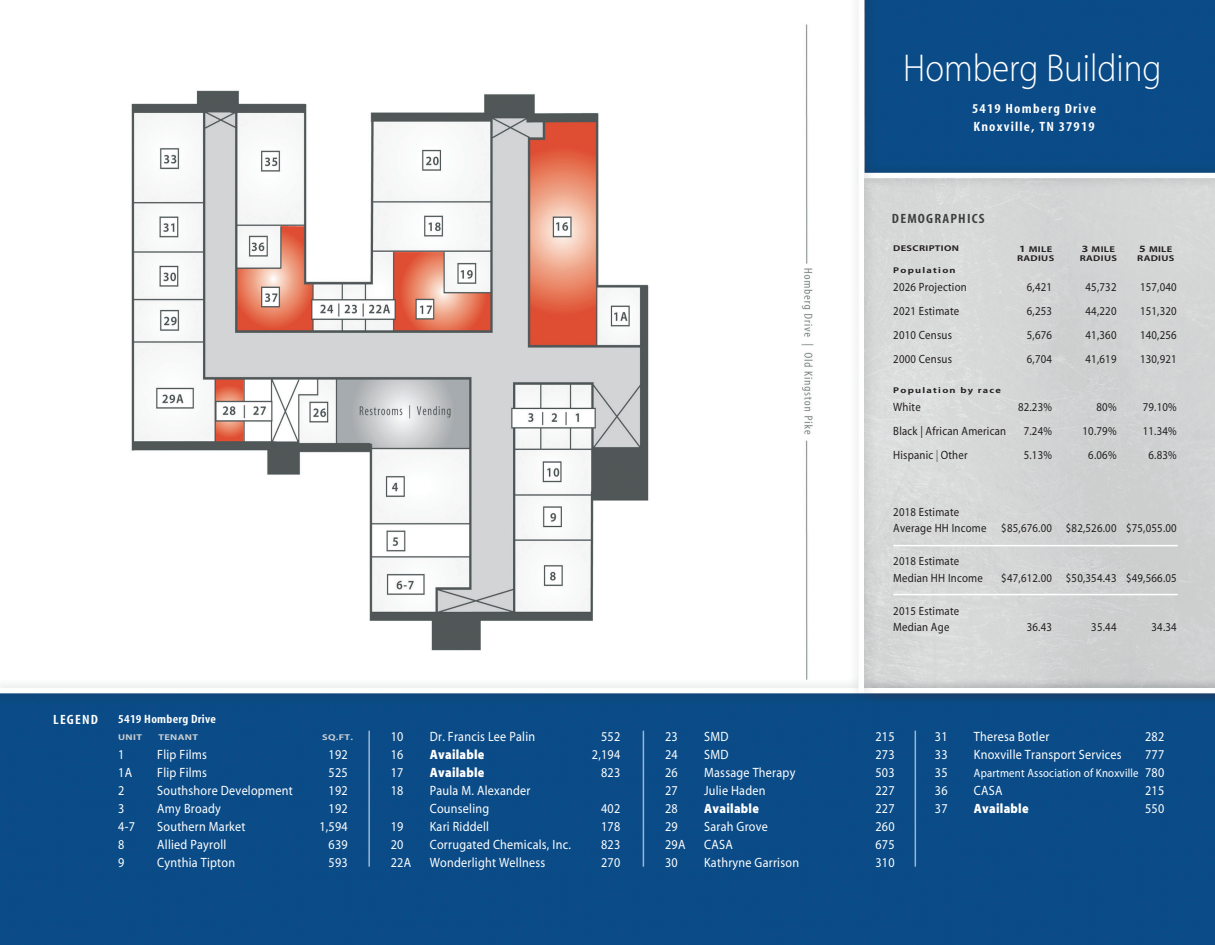
<style>
.page{position:relative;width:1215px;height:945px;background:#fff}
.page>*{position:absolute;margin:0;border:0;box-sizing:border-box;transform-origin:0 0}
.t1{font:300 39px "Sun Myriad";color:#fff;scale:.9 1}
.t2{font:13.5px/18px "Sun Myriad";letter-spacing:.02em;color:#fff;scale:.9 1}
.t3{font:700 condensed 13.5px/18px "Sun Myriad";letter-spacing:.08em;color:#fff;scale:1.11 1}
.t4{font:900 13.5px "Sun Myriad";letter-spacing:.02em;color:#fff;scale:.9 1}
.t5{font:700 condensed 13.5px "Sun Myriad";letter-spacing:.08em;color:#3e3e3f;scale:1.11 1}
.t6{font:700 condensed 12.15px "Sun Myriad";letter-spacing:.02em;color:#fff;scale:1.11 1}
.t7{font:12px/16.5px "Sun Myriad";letter-spacing:.02em;color:#231f20;scale:.9 1}
.t8{font:12px "Sun Myriad";letter-spacing:.02em;color:#fff;scale:.9 1}
.t9{font:700 8.4px/9px "Sun Myriad";letter-spacing:.03em;color:#231f20;scale:1.25 1}
.t10{font:700 8.4px "Sun Myriad";letter-spacing:.12em;color:#231f20;scale:1.25 1}
.t11{font:700 8.4px "Sun Myriad";letter-spacing:.03em;color:#d1d2d4;scale:1.25 1}
.s1{font-size:9.6px}
.s2{font-weight:300;font-stretch:condensed}
.s3{font-size:13.5px}
</style>
<div class="page">
<img style="left:0;top:0;width:1215px;height:945px">
<hr style="left:368px;top:731px;width:2px;height:136px;background:#fff">
<hr style="left:643px;top:731px;width:1px;height:136px;background:#fff">
<hr style="left:893px;top:545px;width:285px;height:1px;background:#fff">
<hr style="left:893px;top:594px;width:285px;height:1px;background:#fff">
<hr style="left:915px;top:731px;width:1px;height:136px;background:#fff">
<p class="t3" style="left:53px;top:711px;width:42px">LEGEND</p>
<p class="t6" style="left:118px;top:713px;width:90px">5419 Homberg Drive</p>
<p class="t11" style="left:118px;top:732px;width:20px">UNIT</p>
<p class="t11" style="left:159px;top:733px;width:33px">TENANT</p>
<p class="t11" style="left:322px;top:733px;width:26px">SQ.FT.</p>
<p class="t2" style="left:118px;top:746px;width:8px">1</p>
<p class="t2" style="left:157px;top:746px;width:57px">Flip Films</p>
<p class="t2" style="left:329px;top:746px;width:23px">192</p>
<p class="t2" style="left:118px;top:764px;width:17px">1A</p>
<p class="t2" style="left:157px;top:764px;width:57px">Flip Films</p>
<p class="t2" style="left:329px;top:764px;width:23px">525</p>
<p class="t2" style="left:118px;top:782px;width:8px">2</p>
<p class="t2" style="left:157px;top:782px;width:152px">Southshore Development</p>
<p class="t2" style="left:329px;top:782px;width:23px">192</p>
<p class="t2" style="left:118px;top:800px;width:8px">3</p>
<p class="t2" style="left:157px;top:800px;width:72px">Amy Broady</p>
<p class="t2" style="left:329px;top:800px;width:23px">192</p>
<p class="t2" style="left:118px;top:818px;width:20px">4-7</p>
<p class="t2" style="left:157px;top:818px;width:100px">Southern Market</p>
<p class="t2" style="left:319px;top:818px;width:33px">1,594</p>
<p class="t2" style="left:118px;top:836px;width:8px">8</p>
<p class="t2" style="left:157px;top:836px;width:78px">Allied Payroll</p>
<p class="t2" style="left:329px;top:836px;width:23px">639</p>
<p class="t2" style="left:118px;top:854px;width:8px">9</p>
<p class="t2" style="left:157px;top:854px;width:88px">Cynthia Tipton</p>
<p class="t2" style="left:329px;top:854px;width:23px">593</p>
<p class="t2" style="left:391px;top:728px;width:16px">10</p>
<p class="t2" style="left:430px;top:728px;width:119px">Dr. Francis Lee Palin</p>
<p class="t2" style="left:601px;top:728px;width:23px">552</p>
<p class="t2" style="left:391px;top:746px;width:16px">16</p>
<p class="t4" style="left:430px;top:747px;width:62px">Available</p>
<p class="t2" style="left:592px;top:746px;width:33px">2,194</p>
<p class="t2" style="left:391px;top:764px;width:16px">17</p>
<p class="t4" style="left:430px;top:765px;width:62px">Available</p>
<p class="t2" style="left:601px;top:764px;width:23px">823</p>
<p class="t2" style="left:391px;top:782px;width:16px">18</p>
<p class="t2" style="left:430px;top:782px;width:113px">Paula M. Alexander<br>Counseling</p>
<p class="t2" style="left:601px;top:800px;width:23px">402</p>
<p class="t2" style="left:391px;top:818px;width:16px">19</p>
<p class="t2" style="left:430px;top:818px;width:67px">Kari Riddell</p>
<p class="t2" style="left:601px;top:818px;width:23px">178</p>
<p class="t2" style="left:391px;top:836px;width:16px">20</p>
<p class="t2" style="left:430px;top:836px;width:158px">Corrugated Chemicals, Inc.</p>
<p class="t2" style="left:601px;top:836px;width:23px">823</p>
<p class="t2" style="left:391px;top:854px;width:24px">22A</p>
<p class="t2" style="left:430px;top:854px;width:130px">Wonderlight Wellness</p>
<p class="t2" style="left:601px;top:854px;width:23px">270</p>
<h1 class="t1" style="left:903px;top:49px;width:289px">Homberg Building</h1>
<p class="t3" style="left:972px;top:100px;width:113px">5419 Homberg Drive<br>Knoxville, TN 37919</p>
<p class="t5" style="left:892px;top:212px;width:85px">DEMOGRAPHICS</p>
<p class="t9" style="left:893px;top:244px;width:54px">DESCRIPTION</p>
<p class="t9" style="left:1017px;top:245px;width:31px"><span class="s1">1</span> MILE<br>RADIUS</p>
<p class="t9" style="left:1080px;top:245px;width:31px"><span class="s1">3</span> MILE<br>RADIUS</p>
<p class="t9" style="left:1137px;top:245px;width:31px"><span class="s1">5</span> MILE<br>RADIUS</p>
<p class="t10" style="left:893px;top:265px;width:51px">Population</p>
<p class="t7" style="left:893px;top:279px;width:83px">2026 Projection</p>
<p class="t7" style="left:1027px;top:279px;width:30px">6,421</p>
<p class="t7" style="left:1086px;top:279px;width:36px">45,732</p>
<p class="t7" style="left:1140px;top:279px;width:42px">157,040</p>
<p class="t7" style="left:893px;top:303px;width:75px">2021 Estimate</p>
<p class="t7" style="left:1027px;top:303px;width:30px">6,253</p>
<p class="t7" style="left:1086px;top:303px;width:36px">44,220</p>
<p class="t7" style="left:1140px;top:303px;width:42px">151,320</p>
<p class="t7" style="left:893px;top:327px;width:67px">2010 Census</p>
<p class="t7" style="left:1027px;top:327px;width:30px">5,676</p>
<p class="t7" style="left:1086px;top:327px;width:36px">41,360</p>
<p class="t7" style="left:1140px;top:327px;width:42px">140,256</p>
<p class="t7" style="left:893px;top:351px;width:67px">2000 Census</p>
<p class="t7" style="left:1027px;top:351px;width:30px">6,704</p>
<p class="t7" style="left:1086px;top:351px;width:36px">41,619</p>
<p class="t7" style="left:1140px;top:351px;width:42px">130,921</p>
<p class="t7" style="left:893px;top:399px;width:32px">White</p>
<p class="t7" style="left:1018px;top:399px;width:39px">82.23%</p>
<p class="t7" style="left:1096px;top:399px;width:24px">80%</p>
<p class="t7" style="left:1143px;top:399px;width:39px">79.10%</p>
<p class="t7" style="left:893px;top:423px;width:127px">Black | African American</p>
<p class="t7" style="left:1024px;top:423px;width:33px">7.24%</p>
<p class="t7" style="left:1083px;top:423px;width:39px">10.79%</p>
<p class="t7" style="left:1143px;top:423px;width:39px">11.34%</p>
<p class="t7" style="left:893px;top:447px;width:84px">Hispanic <span class="s2">|</span> Other</p>
<p class="t7" style="left:1024px;top:447px;width:33px">5.13%</p>
<p class="t7" style="left:1088px;top:447px;width:33px">6.06%</p>
<p class="t7" style="left:1149px;top:447px;width:33px">6.83%</p>
<p class="t10" style="left:893px;top:386px;width:88px">Population by race</p>
<p class="t7" style="left:893px;top:504px;width:317px">2018 Estimate<br>Average HH Income $85,676.00 $82,526.00 $75,055.00</p>
<p class="t7" style="left:893px;top:554px;width:101px">2018 Estimate<br>Median HH Income</p>
<p class="t7" style="left:1001px;top:570px;width:196px">$47,612.00 $50,354.43 $49,566.05</p>
<p class="t7" style="left:893px;top:603px;width:75px">2015 Estimate<br>Median Age</p>
<p class="t7" style="left:1027px;top:620px;width:30px">36.43</p>
<p class="t7" style="left:1091px;top:620px;width:30px">35.44</p>
<p class="t7" style="left:1152px;top:620px;width:30px">34.34</p>
<p class="t2" style="left:665px;top:728px;width:16px">23</p>
<p class="t2" style="left:704px;top:728px;width:29px">SMD</p>
<p class="t2" style="left:875px;top:728px;width:23px">215</p>
<p class="t2" style="left:665px;top:746px;width:16px">24</p>
<p class="t2" style="left:704px;top:746px;width:29px">SMD</p>
<p class="t2" style="left:875px;top:746px;width:23px">273</p>
<p class="t2" style="left:665px;top:764px;width:16px">26</p>
<p class="t2" style="left:704px;top:764px;width:103px">Massage Therapy</p>
<p class="t2" style="left:875px;top:764px;width:23px">503</p>
<p class="t2" style="left:665px;top:782px;width:16px">27</p>
<p class="t2" style="left:704px;top:782px;width:70px">Julie Haden</p>
<p class="t2" style="left:875px;top:782px;width:23px">227</p>
<p class="t2" style="left:665px;top:800px;width:16px">28</p>
<p class="t4" style="left:704px;top:801px;width:62px">Available</p>
<p class="t2" style="left:875px;top:800px;width:23px">227</p>
<p class="t2" style="left:665px;top:818px;width:16px">29</p>
<p class="t2" style="left:704px;top:818px;width:72px">Sarah Grove</p>
<p class="t2" style="left:875px;top:818px;width:23px">260</p>
<p class="t2" style="left:665px;top:836px;width:24px">29A</p>
<p class="t2" style="left:704px;top:836px;width:33px">CASA</p>
<p class="t2" style="left:875px;top:836px;width:23px">675</p>
<p class="t2" style="left:665px;top:854px;width:16px">30</p>
<p class="t2" style="left:704px;top:854px;width:107px">Kathryne Garrison</p>
<p class="t2" style="left:875px;top:854px;width:23px">310</p>
<p class="t2" style="left:935px;top:728px;width:16px">31</p>
<p class="t2" style="left:974px;top:728px;width:85px">Theresa Botler</p>
<p class="t2" style="left:1145px;top:728px;width:23px">282</p>
<p class="t2" style="left:935px;top:746px;width:16px">33</p>
<p class="t2" style="left:974px;top:746px;width:166px">Knoxville Transport Services</p>
<p class="t2" style="left:1145px;top:746px;width:23px">777</p>
<p class="t2" style="left:935px;top:764px;width:16px">35</p>
<p class="t8" style="left:974px;top:767px;width:213px">Apartment Association of Knoxville <span class="s3">780</span></p>
<p class="t2" style="left:935px;top:782px;width:16px">36</p>
<p class="t2" style="left:974px;top:782px;width:33px">CASA</p>
<p class="t2" style="left:1145px;top:782px;width:23px">215</p>
<p class="t2" style="left:935px;top:800px;width:16px">37</p>
<p class="t4" style="left:974px;top:801px;width:62px">Available</p>
<p class="t2" style="left:1145px;top:800px;width:23px">550</p>
</div>
